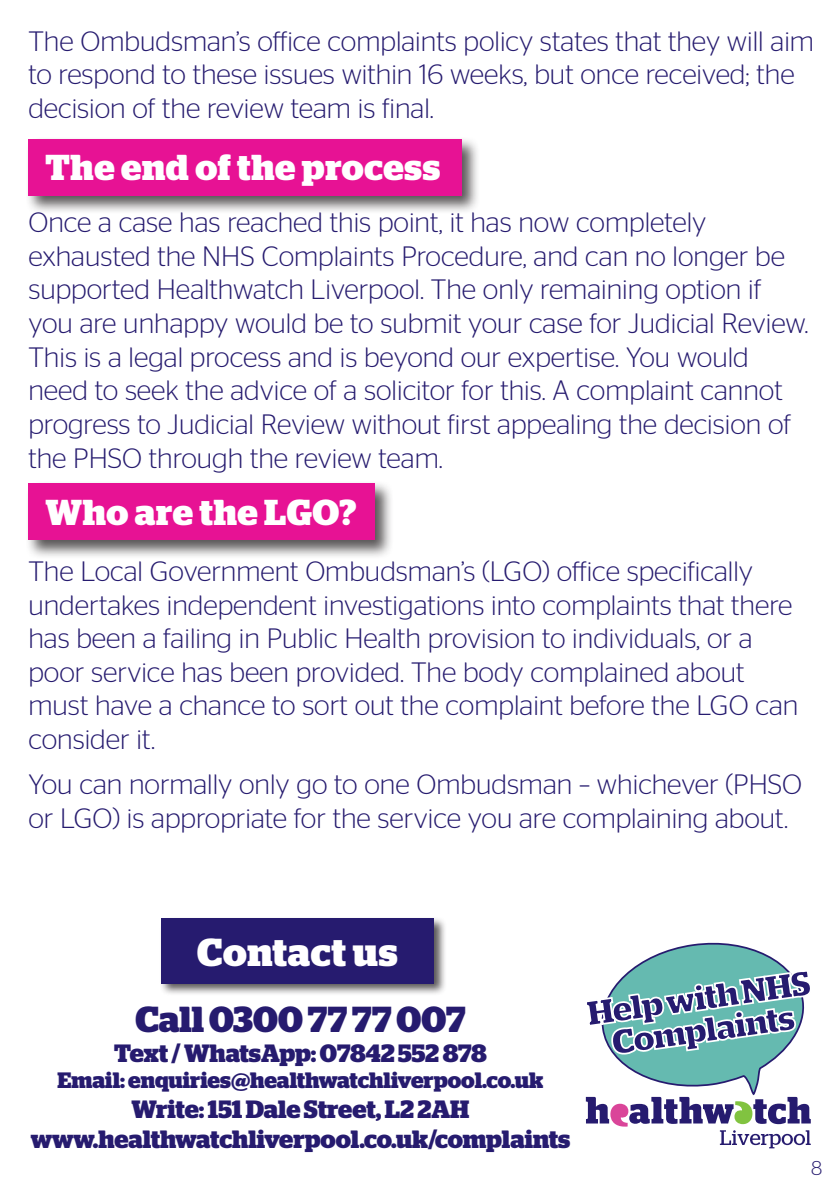
<style>
.page{position:relative;width:840px;height:1191px;background:#fff}
.page>*{position:absolute;margin:0;border:0;box-sizing:border-box;transform-origin:0 0}
.t1{font:700 39px "Stag";letter-spacing:.02em;color:#fff}
.t2{font:700 36.2px "Stag";color:#261b6f}
.t3{font:700 36px "Stag";letter-spacing:.02em;color:#fff}
.Paragraph_Style_1{font:300 28px/33.6px "Stag Sans";color:#261b6f}
.t4{font:700 25px "Stag";letter-spacing:-.005em;color:#261b6f}
.t5{font:700 22.2px "Stag";color:#261b6f}
.t6{font:300 20px "Stag Sans";color:#261b6f}
</style>
<div class="page">
<div style="left:159px;top:916px;width:287px;height:80px;background:#231f20;opacity:.75"></div>
<div style="left:161px;top:918px;width:272px;height:65px;background:#261b6f"></div>
<svg style="left:585px;top:942px;width:226px;height:206px"></svg>
<div style="left:25px;top:136px;width:455px;height:78px;background:#231f20;opacity:.75"></div>
<div style="left:28px;top:139px;width:433px;height:57px;background:#e71294"></div>
<div style="left:25px;top:480px;width:368px;height:79px;background:#231f20;opacity:.75"></div>
<div style="left:28px;top:483px;width:346px;height:57px;background:#e71294"></div>
<p class="Paragraph_Style_1" style="left:28px;top:24px;width:786px">The Ombudsman’s office complaints policy states that they will aim to respond to these issues within 16 weeks, but once received; the decision of the review team is final.</p>
<p class="t3" style="left:46px;top:147px;width:396px">The end of the process</p>
<p class="Paragraph_Style_1" style="left:28px;top:205px;width:781px">Once a case has reached this point, it has now completely exhausted the NHS Complaints Procedure, and can no longer be supported Healthwatch Liverpool. The only remaining option if you are unhappy would be to submit your case for Judicial Review.<br>This is a legal process and is beyond our expertise. You would need to seek the advice of a solicitor for this. A complaint cannot progress to Judicial Review without first appealing the decision of the PHSO through the review team.</p>
<p class="t3" style="left:46px;top:491px;width:312px">Who are the LGO?</p>
<p class="Paragraph_Style_1" style="left:28px;top:554px;width:771px">The Local Government Ombudsman’s (LGO) office specifically undertakes independent investigations into complaints that there has been a failing in Public Health provision to individuals, or a poor service has been provided. The body complained about must have a chance to sort out the complaint before the LGO can consider it.</p>
<p class="Paragraph_Style_1" style="left:28px;top:767px;width:774px">You can normally only go to one Ombudsman – whichever (PHSO or LGO) is appropriate for the service you are complaining about.</p>
<p class="t1" style="left:197px;top:929px;width:202px">Contact us</p>
<p class="t2" style="left:135px;top:997px;width:331px">Call 0300 77 77 007</p>
<p class="t4" style="left:114px;top:1038px;width:374px">Text / WhatsApp: 07842 552 878</p>
<p class="t5" style="left:58px;top:1067px;width:487px">Email: enquiries@healthwatchliverpool.co.uk</p>
<p class="t4" style="left:131px;top:1095px;width:339px">Write: 151 Dale Street, L2 2AH</p>
<p class="t4" style="left:31px;top:1125px;width:541px">www.healthwatchliverpool.co.uk/complaints</p>
<p class="t6" style="left:810px;top:1156px;width:13px">8</p>
</div>
